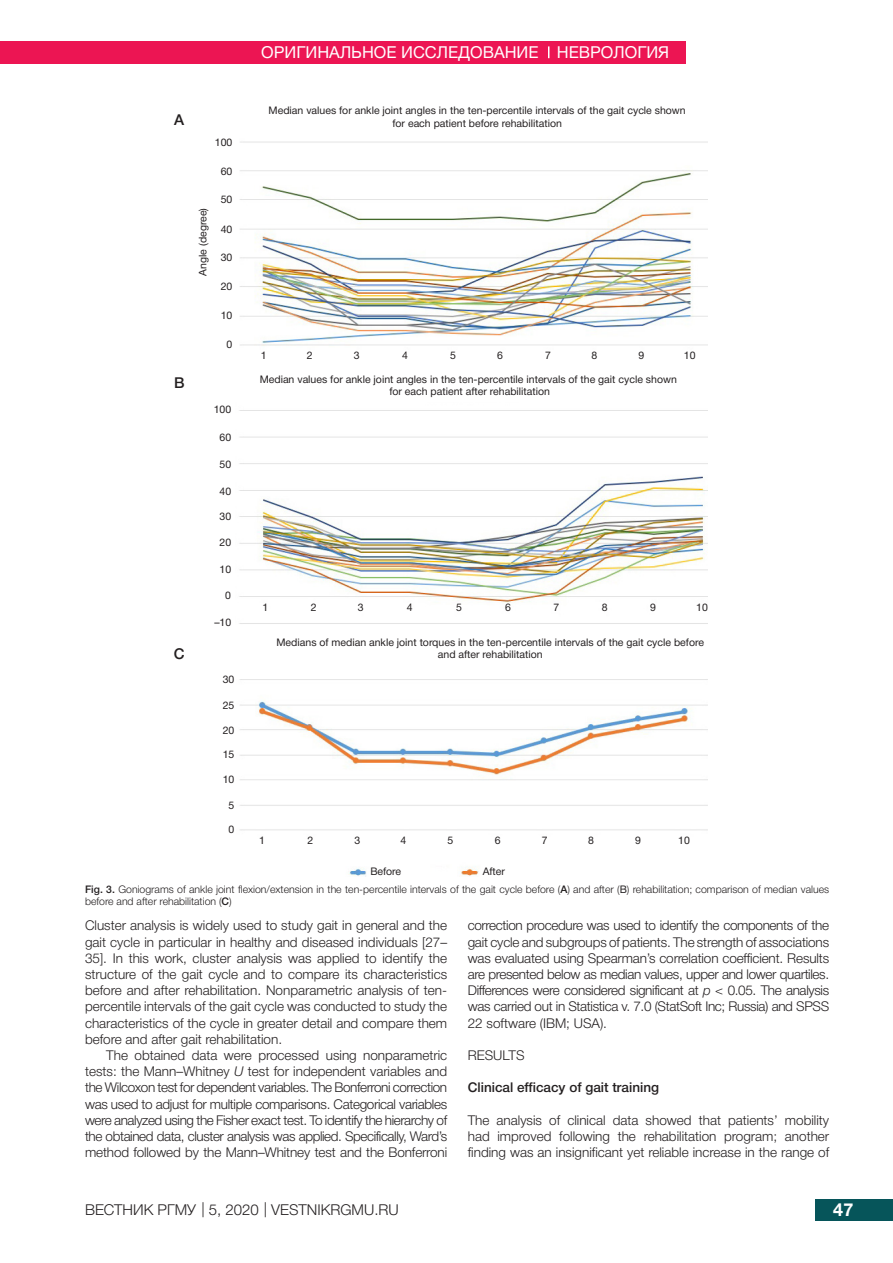
<style>
.page{position:relative;width:893px;height:1263px;background:#fff}
.page>*{position:absolute;margin:0;border:0;box-sizing:border-box;transform-origin:0 0}
.t1{font:700 18px "Helvetica Neue Cyr";color:#fff}
.t2{font:16.5px "Helvetica Neue Cyr";color:#fff}
.t3{font:300 15px "Helvetica Neue Cyr";color:#231f20}
.t4{font:500 15px "Helvetica Neue Cyr";color:#231f20}
.t5{font:300 13.5px/16.2px "Helvetica Neue Cyr";color:#231f20;text-align:justify}
.t6{font:500 13.5px "Helvetica Neue Cyr";color:#231f20}
.t7{font:10.5px "Helvetica Neue Cyr";color:#231f20}
.t8{font:300 10.5px/12.6px "Helvetica Neue Cyr";color:#231f20}
.s1{font-weight:500}
.s2{font-weight:400}
.s3{font-style:italic}
</style>
<div class="page">
<div style="left:815px;top:1199px;width:78px;height:21px;background:#06555a"></div>
<div style="left:0;top:41px;width:685px;height:23px;background:#ec1553"></div>
<svg style="left:548px;top:46px;width:1px;height:12px"></svg>
<img style="left:240px;top:141px;width:467px;height:205px">
<img style="left:239px;top:410px;width:468px;height:214px">
<img style="left:239px;top:679px;width:468px;height:198px">
<p class="t4" style="left:174px;top:112px;width:12px">А</p>
<p class="t4" style="left:174px;top:374px;width:12px">B</p>
<p class="t4" style="left:174px;top:645px;width:12px">C</p>
<p class="t7" style="left:215px;top:137px;width:19px">100</p>
<p class="t7" style="left:221px;top:165px;width:13px">60</p>
<p class="t7" style="left:197px;top:275px;width:69px;rotate:-90deg">Angle (degree)</p>
<p class="t7" style="left:221px;top:194px;width:13px">50</p>
<p class="t7" style="left:221px;top:223px;width:13px">40</p>
<p class="t7" style="left:221px;top:252px;width:13px">30</p>
<p class="t7" style="left:221px;top:280px;width:13px">20</p>
<p class="t7" style="left:221px;top:310px;width:13px">10</p>
<p class="t7" style="left:227px;top:339px;width:7px">0</p>
<p class="t7" style="left:214px;top:404px;width:19px">100</p>
<p class="t7" style="left:220px;top:431px;width:13px">60</p>
<p class="t7" style="left:220px;top:459px;width:13px">50</p>
<p class="t7" style="left:220px;top:485px;width:13px">40</p>
<p class="t7" style="left:220px;top:510px;width:13px">30</p>
<p class="t7" style="left:220px;top:537px;width:13px">20</p>
<p class="t7" style="left:220px;top:563px;width:13px">10</p>
<p class="t7" style="left:225px;top:589px;width:7px">0</p>
<p class="t7" style="left:214px;top:617px;width:18px">–10</p>
<p class="t7" style="left:223px;top:674px;width:13px">30</p>
<p class="t7" style="left:223px;top:699px;width:13px">25</p>
<p class="t7" style="left:223px;top:724px;width:13px">20</p>
<p class="t7" style="left:223px;top:749px;width:13px">15</p>
<p class="t7" style="left:223px;top:774px;width:13px">10</p>
<p class="t7" style="left:229px;top:799px;width:7px">5</p>
<p class="t7" style="left:229px;top:823px;width:7px">0</p>
<p class="t2" style="left:261px;top:43px;width:409px">ОРИГИНАЛЬНОЕ ИССЛЕДОВАНИЕ НЕВРОЛОГИЯ</p>
<p class="t7" style="left:269px;top:105px;width:419px">Median values for ankle joint angles in the ten-percentile intervals of the gait cycle shown</p>
<p class="t7" style="left:392px;top:118px;width:171px">for each patient before rehabilitation</p>
<p class="t7" style="left:261px;top:350px;width:7px">1</p>
<p class="t7" style="left:307px;top:350px;width:7px">2</p>
<p class="t7" style="left:354px;top:350px;width:7px">3</p>
<p class="t7" style="left:402px;top:350px;width:7px">4</p>
<p class="t7" style="left:450px;top:350px;width:7px">5</p>
<p class="t7" style="left:497px;top:350px;width:7px">6</p>
<p class="t7" style="left:545px;top:350px;width:7px">7</p>
<p class="t7" style="left:592px;top:350px;width:7px">8</p>
<p class="t7" style="left:639px;top:350px;width:7px">9</p>
<p class="t7" style="left:684px;top:350px;width:13px">10</p>
<p class="t7" style="left:260px;top:373px;width:419px">Median values for ankle joint angles in the ten-percentile intervals of the gait cycle shown</p>
<p class="t7" style="left:389px;top:386px;width:162px">for each patient after rehabilitation</p>
<p class="t7" style="left:262px;top:601px;width:7px">1</p>
<p class="t7" style="left:311px;top:601px;width:7px">2</p>
<p class="t7" style="left:358px;top:601px;width:7px">3</p>
<p class="t7" style="left:407px;top:601px;width:7px">4</p>
<p class="t7" style="left:456px;top:601px;width:7px">5</p>
<p class="t7" style="left:505px;top:601px;width:7px">6</p>
<p class="t7" style="left:553px;top:601px;width:7px">7</p>
<p class="t7" style="left:602px;top:601px;width:7px">8</p>
<p class="t7" style="left:650px;top:601px;width:7px">9</p>
<p class="t7" style="left:696px;top:601px;width:13px">10</p>
<p class="t7" style="left:276px;top:636px;width:429px">Medians of median ankle joint torques in the ten-percentile intervals of the gait cycle before</p>
<p class="t7" style="left:438px;top:649px;width:106px">and after rehabilitation</p>
<p class="t7" style="left:259px;top:834px;width:7px">1</p>
<p class="t7" style="left:307px;top:834px;width:7px">2</p>
<p class="t7" style="left:355px;top:834px;width:7px">3</p>
<p class="t7" style="left:401px;top:834px;width:7px">4</p>
<p class="t7" style="left:448px;top:834px;width:7px">5</p>
<p class="t7" style="left:495px;top:834px;width:7px">6</p>
<p class="t7" style="left:370px;top:866px;width:32px">Before</p>
<p class="t7" style="left:483px;top:866px;width:24px">After</p>
<p class="t7" style="left:542px;top:834px;width:7px">7</p>
<p class="t7" style="left:588px;top:834px;width:7px">8</p>
<p class="t7" style="left:635px;top:834px;width:7px">9</p>
<p class="t7" style="left:678px;top:834px;width:13px">10</p>
<p class="t8" style="left:85px;top:883px;width:746px"><span class="s1">Fig. 3.</span> Goniograms of ankle joint flexion/extension in the ten-percentile intervals of the gait cycle before (<span class="s1">A</span>) and after (<span class="s2">B</span>) rehabilitation; comparison of median values before and after rehabilitation (<span class="s1">C</span>)</p>
<p class="t5" style="left:85px;top:917px;width:364px">Cluster analysis is widely used to study gait in general and the gait cycle in particular in healthy and diseased individuals [27– 35]. In this work, cluster analysis was applied to identify the structure of the gait cycle and to compare its characteristics before and after rehabilitation. Nonparametric analysis of ten&shy;percentile intervals of the gait cycle was conducted to study the characteristics of the cycle in greater detail and compare them before and after gait rehabilitation.</p>
<p class="t5" style="left:85px;top:1047px;width:364px;text-indent:21px">The obtained data were processed using nonparametric tests: the Mann–Whitney <span class="s3">U</span> test for independent variables and the Wilcoxon test for dependent variables. The Bonferroni correction was used to adjust for multiple comparisons. Categorical variables were analyzed using the Fisher exact test. To identify the hierarchy of the obtained data, cluster analysis was applied. Specifically, Ward’s method followed by the Mann–Whitney test and the Bonferroni</p>
<p class="t5" style="left:468px;top:917px;width:363px">correction procedure was used to identify the components of the gait cycle and subgroups of patients. The strength of associations was evaluated using Spearman’s correlation coefficient. Results are presented below as median values, upper and lower quartiles.<br>Differences were considered significant at <span class="s3">р</span> &lt; 0.05. The analysis was carried out in Statistica v. 7.0 (StatSoft Inc; Russia) and SPSS 22 software (IBM; USA).</p>
<p class="t5" style="left:468px;top:1047px;width:58px">RESULTS</p>
<p class="t6" style="left:468px;top:1080px;width:193px">Clinical efficacy of gait training</p>
<p class="t5" style="left:468px;top:1112px;width:363px">The analysis of clinical data showed that patients’ mobility had improved following the rehabilitation program; another finding was an insignificant yet reliable increase in the range of</p>
<p class="t3" style="left:202px;top:1201px;width:5px">|</p>
<p class="t3" style="left:264px;top:1201px;width:5px">|</p>
<p class="t3" style="left:85px;top:1202px;width:315px">ВЕСТНИК РГМУ 5, 2020 VESTNIKRGMU.RU</p>
<h1 class="t1" style="left:833px;top:1200px;width:22px">47</h1>
</div>
